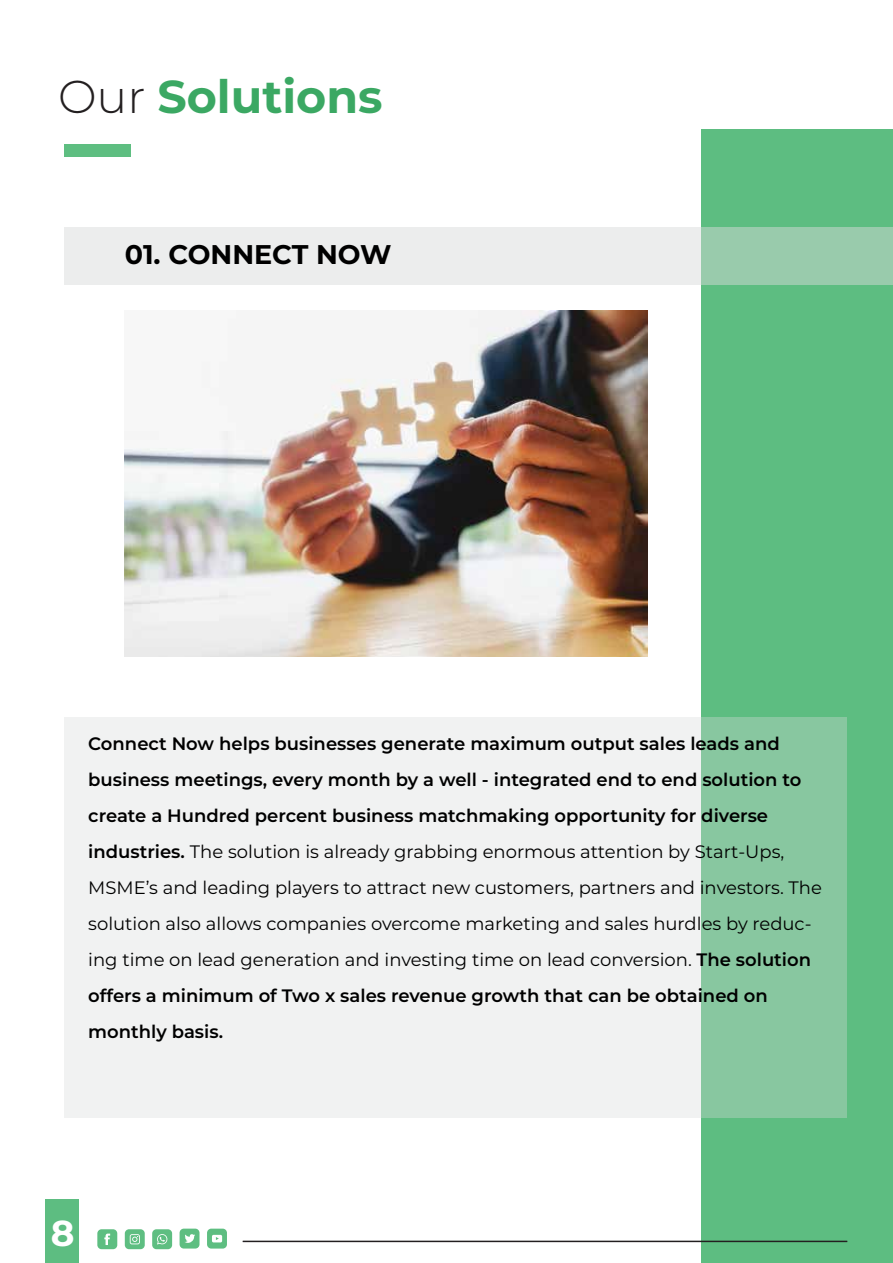
<style>
.page{position:relative;width:893px;height:1263px;background:#fff}
.page>*{position:absolute;margin:0;border:0;box-sizing:border-box;transform-origin:0 0}
.t1{font:700 46.05px "Montserrat";color:#3ba863}
.t2{font:700 36px "Montserrat";color:#fff}
.t3{font:700 27px "Montserrat";color:#000}
.t4{font:600 18px/36px "Montserrat";color:#000}
.s1{font-weight:300;color:#231f20}
.s2{font-weight:400}
</style>
<div class="page">
<img style="left:125px;top:310px;width:523px;height:346px">
<div style="left:702px;top:129px;width:191px;height:1134px;background:#5dbd81"></div>
<svg style="left:65px;top:718px;width:782px;height:400px;fill:#f1f2f2"></svg>
<div style="left:46px;top:1200px;width:33px;height:63px;background:#5dbd81"></div>
<hr style="left:243px;top:1240px;width:604px;height:2px;background:#231f20">
<div style="left:207px;top:1228px;width:20px;height:20px;background:#5ebe81;border-radius:4px"></div>
<div style="left:180px;top:1228px;width:19px;height:20px;background:#5ebe81;border-radius:4px"></div>
<div style="left:152px;top:1229px;width:20px;height:20px;background:#5ebe81;border-radius:4px"></div>
<div style="left:125px;top:1229px;width:20px;height:20px;background:#5ebe81;border-radius:4px"></div>
<div style="left:97px;top:1229px;width:20px;height:20px;background:#5ebe81;border-radius:4px"></div>
<svg style="left:104px;top:1233px;width:6px;height:12px"></svg>
<svg style="left:185px;top:1234px;width:10px;height:9px"></svg>
<svg style="left:130px;top:1234px;width:10px;height:10px"></svg>
<svg style="left:212px;top:1235px;width:10px;height:7px"></svg>
<svg style="left:157px;top:1234px;width:10px;height:10px"></svg>
<div style="left:65px;top:144px;width:66px;height:12px;background:#5ebe81"></div>
<svg style="left:65px;top:227px;width:828px;height:57px;background:#d8e5dd"></svg>
<h1 class="t1" style="left:58px;top:64px;width:326px"><span class="s1">Our</span> Solutions</h1>
<h3 class="t3" style="left:125px;top:235px;width:268px">01. CONNECT NOW</h3>
<p class="t4" style="left:88px;top:725px;width:735px">Connect Now helps businesses generate maximum output sales leads and business meetings, every month by a well - integrated end to end solution to create a Hundred percent business matchmaking opportunity for diverse industries. <span class="s2">The solution is already grabbing enormous attention by Start-Ups, MSME’s and leading players to attract new customers, partners and investors. The solution also allows companies overcome marketing and sales hurdles by reduc&shy;ing time on lead generation and investing time on lead conversion.</span> The solution offers a minimum of Two x sales revenue growth that can be obtained on monthly basis.</p>
<h2 class="t2" style="left:46px;top:1207px;width:30px">48</h2>
</div>
